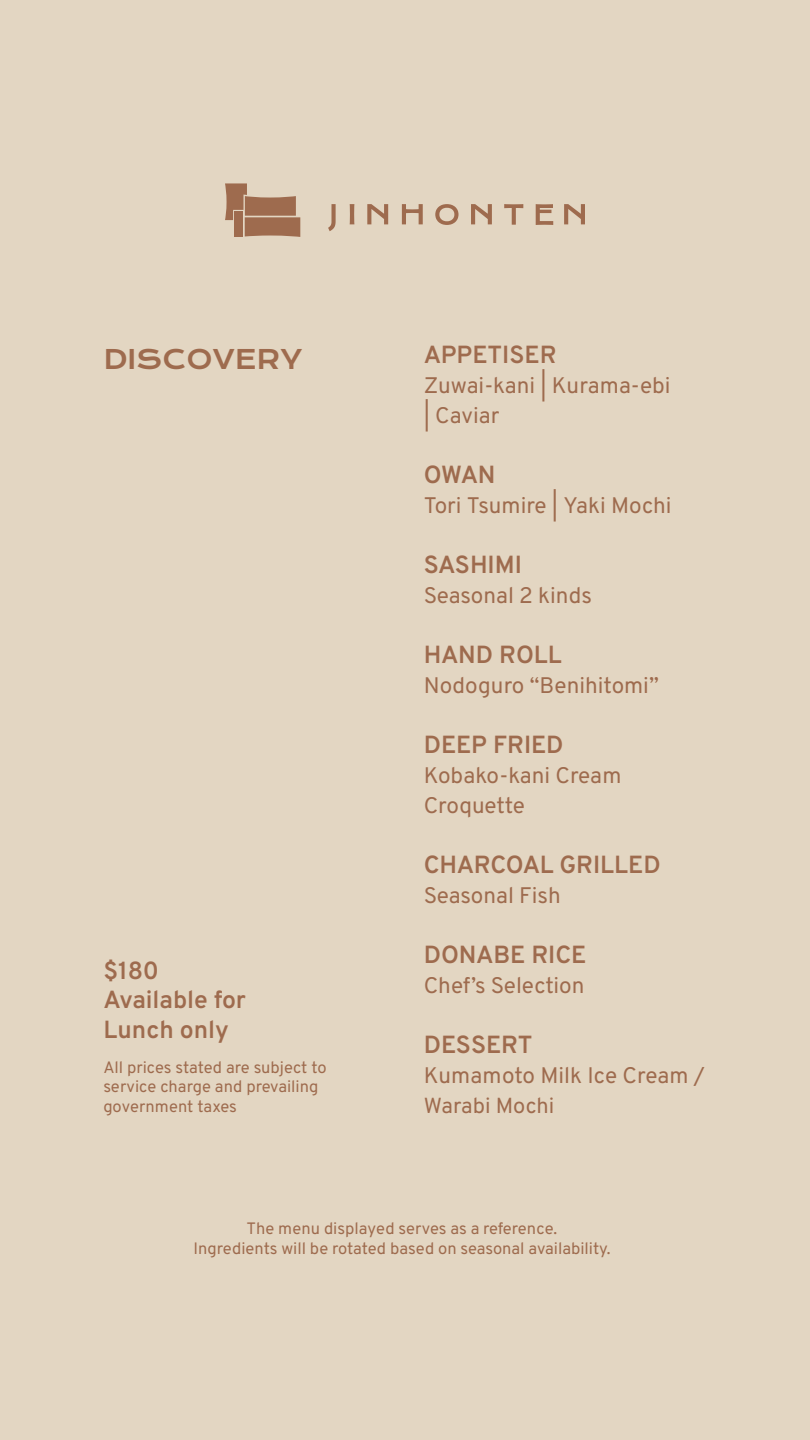
<style>
.page{position:relative;width:810px;height:1440px;background:#e3d6c2}
.page>*{position:absolute;margin:0;border:0;box-sizing:border-box;transform-origin:0 0}
.t1{font:26.25px "Krona One";color:#9e6b4e}
.t2{font:600 24.75px/30px "Overpass";letter-spacing:-.005em;color:#9e6b4e}
.t3{font:22.5px/30px "Overpass";color:#9e6b4e}
.t4{font:21.83px "Overpass";color:#9e6b4e}
.t5{font:16.5px/19.8px "Overpass";color:#9e6b4e}
</style>
<div class="page">
<svg style="left:225px;top:183px;width:75px;height:54px"></svg>
<svg style="left:367px;top:204px;width:21px;height:20px"></svg>
<svg style="left:564px;top:204px;width:21px;height:20px"></svg>
<svg style="left:471px;top:204px;width:21px;height:20px"></svg>
<svg style="left:328px;top:204px;width:8px;height:27px"></svg>
<svg style="left:435px;top:204px;width:24px;height:21px"></svg>
<svg style="left:536px;top:204px;width:17px;height:21px"></svg>
<svg style="left:402px;top:204px;width:21px;height:20px"></svg>
<svg style="left:350px;top:204px;width:4px;height:20px"></svg>
<svg style="left:504px;top:204px;width:19px;height:21px"></svg>
<p class="t1" style="left:103px;top:343px;width:201px">DISCOVERY</p>
<p class="t2" style="left:103px;top:954px;width:144px">$180<br>Available for<br>Lunch only</p>
<p class="t5" style="left:103px;top:1056px;width:225px">All prices stated are subject to service charge and prevailing government taxes</p>
<p class="t2" style="left:424px;top:339px;width:134px">APPETISER</p>
<p class="t3" style="left:424px;top:369px;width:248px">Zuwai-kani | Kurama-ebi | Caviar</p>
<p class="t2" style="left:424px;top:459px;width:73px">OWAN</p>
<p class="t3" style="left:424px;top:489px;width:249px">Tori Tsumire | Yaki Mochi</p>
<p class="t2" style="left:424px;top:549px;width:100px">SASHIMI</p>
<p class="t3" style="left:424px;top:579px;width:170px">Seasonal 2 kinds</p>
<p class="t2" style="left:424px;top:639px;width:140px">HAND ROLL</p>
<p class="t3" style="left:424px;top:669px;width:237px">Nodoguro “Benihitomi”</p>
<p class="t2" style="left:424px;top:729px;width:141px">DEEP FRIED</p>
<p class="t3" style="left:424px;top:759px;width:199px">Kobako-kani Cream<br>Croquette</p>
<p class="t2" style="left:424px;top:849px;width:238px">CHARCOAL GRILLED</p>
<p class="t3" style="left:424px;top:879px;width:139px">Seasonal Fish</p>
<p class="t2" style="left:424px;top:939px;width:164px">DONABE RICE</p>
<p class="t3" style="left:424px;top:969px;width:162px">Chef’s Selection</p>
<p class="t2" style="left:424px;top:1029px;width:110px">DESSERT</p>
<p class="t3" style="left:424px;top:1059px;width:283px">Kumamoto Milk Ice Cream /</p>
<p class="t4" style="left:424px;top:1088px;width:132px">Warabi Mochi</p>
<p class="t5" style="left:193px;top:1218px;width:419px;text-align:center">The menu displayed serves as a reference.<br>Ingredients will be rotated based on seasonal availability.</p>
</div>
